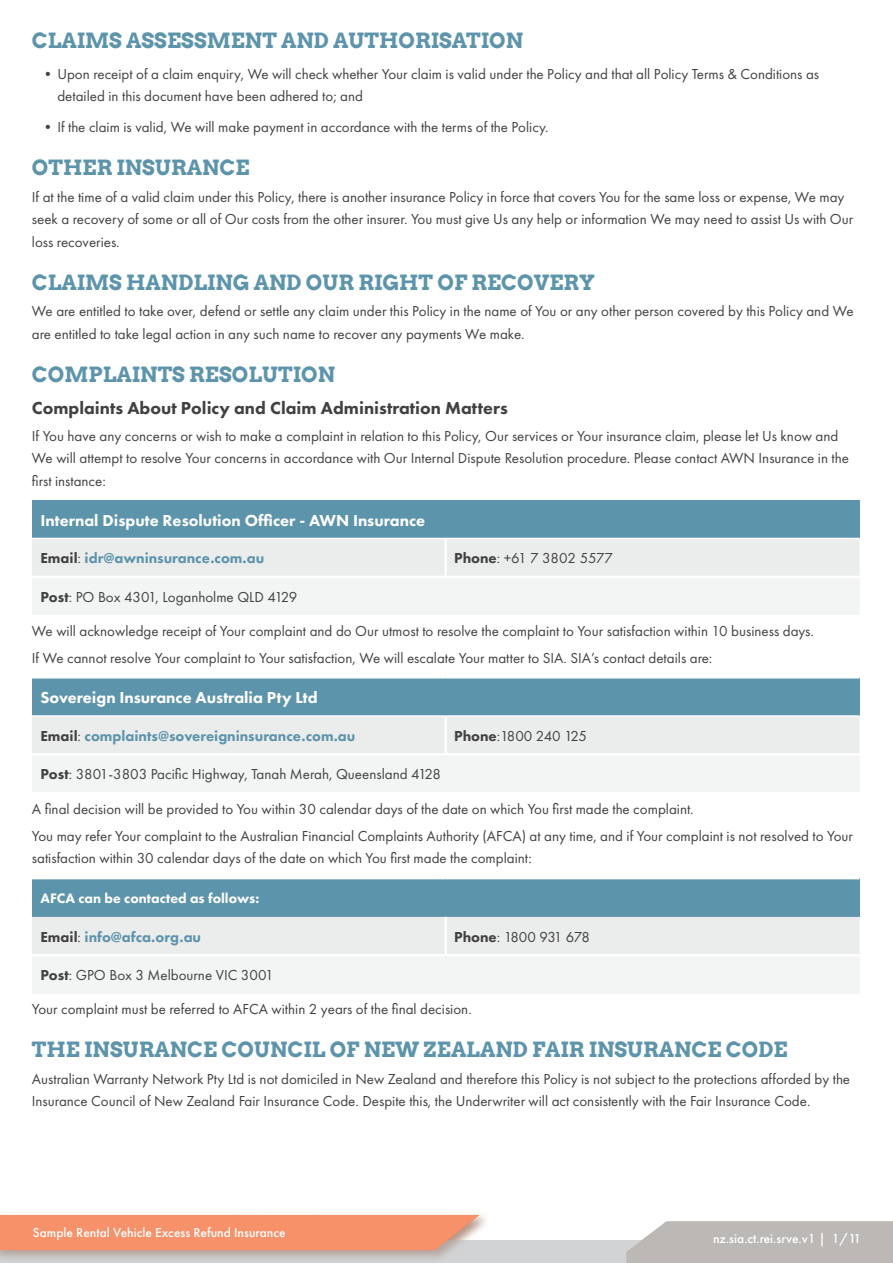
<style>
.page{position:relative;width:893px;height:1263px;background:#fff}
.page>*{position:absolute;margin:0;border:0;box-sizing:border-box;transform-origin:0 0}
.H2_Arvo{font:700 21px "Arvo";color:#5c94ac}
.t1{font:800 18px "Futura PT";color:#414142}
.Table_-_H1{font:800 16.5px "Futura PT";color:#fff}
.Body_Text{font:15px/22.5px "Futura PT";color:#414142}
.Body_Text-2{font:800 15px "Futura PT";color:#5c94ac}
.Body_Text-3{font:15px "Futura PT";letter-spacing:-.035em;color:#414142}
.Body_Text-4{font:15px "Futura PT";letter-spacing:-.04em;color:#414142}
.t2{font:800 14.25px "Futura PT";color:#fff}
.t3{font:500 13.5px "Futura PT";color:#fff}
.s1{color:#414142}
.s2{font-weight:400;color:#414142}
.s3{font-weight:800}
</style>
<div class="page">
<div style="left:0;top:1241px;width:893px;height:22px;background:#d1d3d4"></div>
<svg style="left:626px;top:1221px;width:267px;height:42px;background:#bfbbb9"></svg>
<div style="left:0;top:1211px;width:490px;height:52px;background:#814a32;opacity:.35"></div>
<div style="left:0;top:1215px;width:479px;height:35px;background:#f69169"></div>
<div style="left:32px;top:500px;width:828px;height:38px;background:#5c94ac"></div>
<div style="left:32px;top:539px;width:828px;height:37px;background:#ebecec"></div>
<div style="left:32px;top:577px;width:828px;height:38px;background:#f3f4f4"></div>
<hr style="left:445px;top:539px;width:2px;height:37px;background:#fff">
<hr style="left:32px;top:576px;width:414px;height:2px;background:#fff">
<hr style="left:446px;top:576px;width:414px;height:2px;background:#fff">
<div style="left:32px;top:678px;width:828px;height:38px;background:#5c94ac"></div>
<div style="left:32px;top:717px;width:828px;height:36px;background:#ebecec"></div>
<div style="left:32px;top:754px;width:828px;height:39px;background:#f3f4f4"></div>
<hr style="left:445px;top:717px;width:2px;height:36px;background:#fff">
<hr style="left:32px;top:753px;width:414px;height:2px;background:#fff">
<hr style="left:446px;top:753px;width:414px;height:2px;background:#fff">
<hr style="left:32px;top:715px;width:414px;height:2px;background:#fff">
<hr style="left:446px;top:715px;width:414px;height:2px;background:#fff">
<hr style="left:32px;top:792px;width:414px;height:1px;background:#fff">
<hr style="left:446px;top:792px;width:414px;height:1px;background:#fff">
<div style="left:32px;top:879px;width:828px;height:38px;background:#5c94ac"></div>
<div style="left:32px;top:917px;width:828px;height:37px;background:#ebecec"></div>
<div style="left:32px;top:955px;width:828px;height:38px;background:#f3f4f4"></div>
<hr style="left:445px;top:917px;width:2px;height:37px;background:#fff">
<hr style="left:32px;top:954px;width:414px;height:2px;background:#fff">
<hr style="left:446px;top:954px;width:414px;height:2px;background:#fff">
<p class="H2_Arvo" style="left:32px;top:27px;width:493px">CLAIMS ASSESSMENT AND AUTHORISATION</p>
<p class="Body_Text" style="left:57px;top:63px;width:763px;text-indent:-17px">•Upon receipt of a claim enquiry, We will check whether Your claim is valid under the Policy and that all Policy Terms &amp; Conditions as detailed in this document have been adhered to; and</p>
<p class="Body_Text" style="left:40px;top:116px;width:510px">•If the claim is valid, We will make payment in accordance with the terms of the Policy.</p>
<p class="H2_Arvo" style="left:32px;top:154px;width:219px">OTHER INSURANCE</p>
<p class="Body_Text" style="left:32px;top:186px;width:823px">If at the time of a valid claim under this Policy, there is another insurance Policy in force that covers You for the same loss or expense, We may seek a recovery of some or all of Our costs from the other insurer. You must give Us any help or information We may need to assist Us with Our loss recoveries.</p>
<p class="H2_Arvo" style="left:32px;top:269px;width:565px">CLAIMS HANDLING AND OUR RIGHT OF RECOVERY</p>
<p class="Body_Text" style="left:32px;top:300px;width:823px">We are entitled to take over, defend or settle any claim under this Policy in the name of You or any other person covered by this Policy and We are entitled to take legal action in any such name to recover any payments We make.</p>
<p class="H2_Arvo" style="left:32px;top:361px;width:305px">COMPLAINTS RESOLUTION</p>
<h3 class="t1" style="left:32px;top:397px;width:477px">Complaints About Policy and Claim Administration Matters</h3>
<p class="Body_Text" style="left:32px;top:424px;width:819px">If You have any concerns or wish to make a complaint in relation to this Policy, Our services or Your insurance claim, please let Us know and<br>We will attempt to resolve Your concerns in accordance with Our Internal Dispute Resolution procedure. Please contact AWN Insurance in the first instance:</p>
<p class="Table_-_H1" style="left:40px;top:510px;width:386px">Internal Dispute Resolution Officer - AWN Insurance</p>
<p class="Body_Text-2" style="left:40px;top:549px;width:225px"><span class="s1">Email</span><span class="s2">:</span> idr@awninsurance.com.au</p>
<p class="Body_Text" style="left:454px;top:547px;width:160px"><span class="s3">Phone</span>: +61 7 3802 5577</p>
<p class="Body_Text" style="left:40px;top:585px;width:258px"><span class="s3">Post</span>: PO Box 4301, Loganholme QLD 4129</p>
<p class="Body_Text" style="left:32px;top:619px;width:784px">We will acknowledge receipt of Your complaint and do Our utmost to resolve the complaint to Your satisfaction within 10 business days.</p>
<p class="Body_Text" style="left:32px;top:646px;width:682px">If We cannot resolve Your complaint to Your satisfaction, We will escalate Your matter to SIA. SIA’s contact details are:</p>
<p class="Table_-_H1" style="left:40px;top:687px;width:279px">Sovereign Insurance Australia Pty Ltd</p>
<p class="Body_Text-2" style="left:40px;top:726px;width:316px"><span class="s1">Email</span><span class="s2">:</span> complaints@sovereigninsurance.com.au</p>
<p class="Body_Text-3" style="left:454px;top:727px;width:134px"><span class="s3">Phone</span>:1800 240 125</p>
<p class="Body_Text" style="left:40px;top:763px;width:402px"><span class="s3">Post</span>: 3801-3803 Pacific Highway, Tanah Merah, Queensland 4128</p>
<p class="Body_Text" style="left:32px;top:798px;width:663px">A final decision will be provided to You within 30 calendar days of the date on which You first made the complaint.</p>
<p class="Body_Text" style="left:32px;top:824px;width:822px">You may refer Your complaint to the Australian Financial Complaints Authority (AFCA) at any time, and if Your complaint is not resolved to Your satisfaction within 30 calendar days of the date on which You first made the complaint:</p>
<h3 class="t2" style="left:40px;top:889px;width:220px">AFCA can be contacted as follows:</h3>
<p class="Body_Text-2" style="left:40px;top:927px;width:162px"><span class="s1">Email</span><span class="s2">:</span> info@afca.org.au</p>
<p class="Body_Text-4" style="left:454px;top:928px;width:137px"><span class="s3">Phone</span>: 1800 931 678</p>
<p class="Body_Text" style="left:40px;top:964px;width:235px"><span class="s3">Post</span>: GPO Box 3 Melbourne VIC 3001</p>
<p class="Body_Text" style="left:32px;top:998px;width:441px">Your complaint must be referred to AFCA within 2 years of the final decision.</p>
<p class="H2_Arvo" style="left:32px;top:1036px;width:757px">THE INSURANCE COUNCIL OF NEW ZEALAND FAIR INSURANCE CODE</p>
<p class="Body_Text" style="left:32px;top:1067px;width:820px">Australian Warranty Network Pty Ltd is not domiciled in New Zealand and therefore this Policy is not subject to the protections afforded by the<br>Insurance Council of New Zealand Fair Insurance Code. Despite this, the Underwriter will act consistently with the Fair Insurance Code.</p>
<p class="t3" style="left:33px;top:1224px;width:254px">Sample Rental Vehicle Excess Refund Insurance</p>
<p class="t3" style="left:707px;top:1230px;width:147px">aus awn.ll.mbi.inc.v1 | 1/</p>
<p class="t3" style="left:713px;top:1230px;width:150px">nz.sia.ct.rei.srve.v1 | 1/11</p>
</div>
